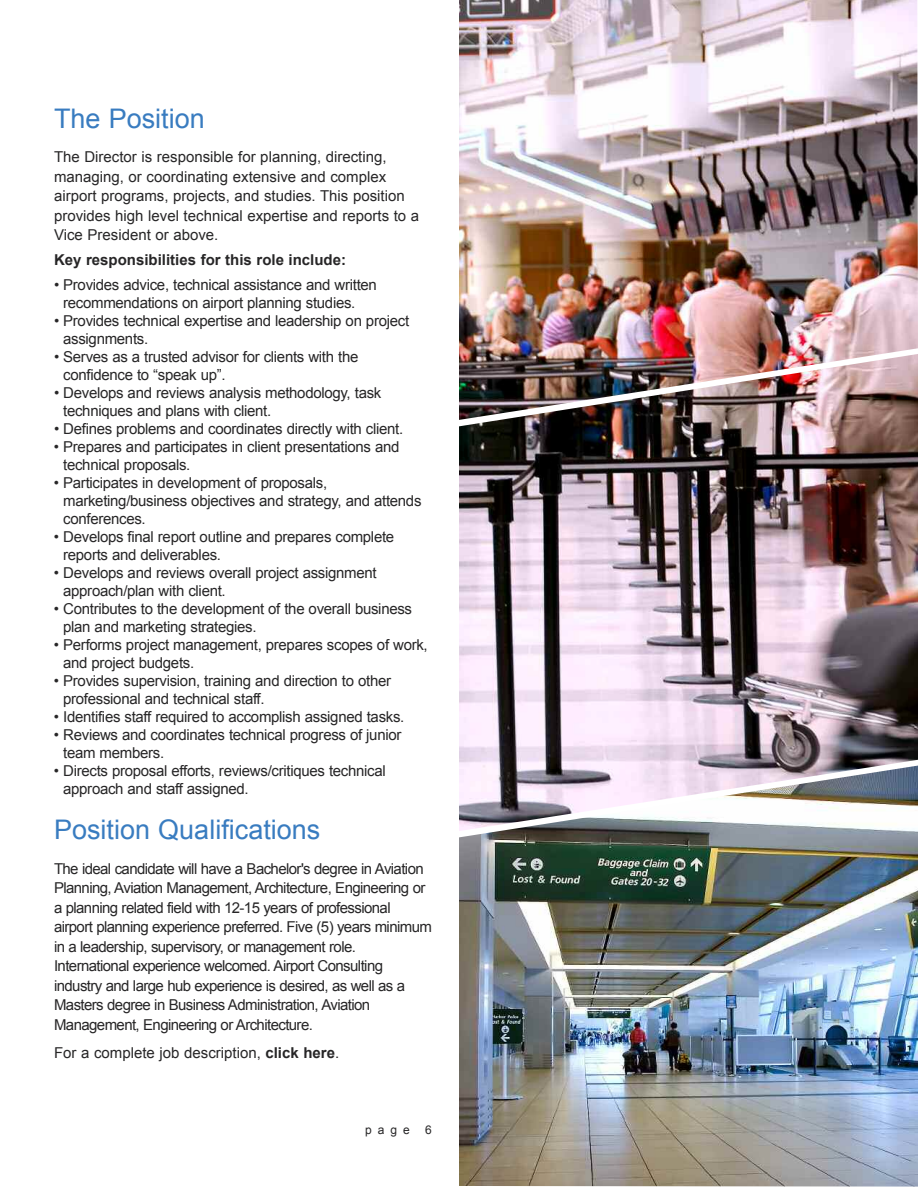
<style>
.page{position:relative;width:918px;height:1188px;background:#fff}
.page>*{position:absolute;margin:0;border:0;box-sizing:border-box;transform-origin:0 0}
.t1{font:27px "Arial";color:#397cc0}
.t2{font:15px/18px "Arial";letter-spacing:-.02em;color:#272627}
.t3{font:15px/19.5px "Arial";letter-spacing:-.04em;color:#272627}
.t4{font:15px/19.5px "Arial";color:#272627}
.t5{font:700 15px "Arial";color:#272627}
.t6{font:12px "Arial";color:#272627}
.s1{font-weight:700}
</style>
<div class="page">
<img style="left:459px;top:420px;width:459px;height:346px">
<img style="left:459px;top:0;width:459px;height:420px">
<img style="left:459px;top:766px;width:459px;height:421px">
<h1 class="t1" style="left:54px;top:103px;width:152px">The Position</h1>
<p class="t4" style="left:54px;top:147px;width:367px">The Director is responsible for planning, directing, managing, or coordinating extensive and complex airport programs, projects, and studies. This position provides high level technical expertise and reports to a Vice President or above.</p>
<p class="t5" style="left:54px;top:252px;width:294px">Key responsibilities for this role include:</p>
<p class="t2" style="left:63px;top:276px;width:315px;text-indent:-9px">• Provides advice, technical assistance and written recommendations on airport planning studies.</p>
<p class="t2" style="left:63px;top:312px;width:348px;text-indent:-9px">• Provides technical expertise and leadership on project assignments.</p>
<p class="t2" style="left:63px;top:348px;width:297px;text-indent:-9px">• Serves as a trusted advisor for clients with the confidence to “speak up”.</p>
<p class="t2" style="left:63px;top:384px;width:320px;text-indent:-9px">• Develops and reviews analysis methodology, task techniques and plans with client.</p>
<p class="t2" style="left:54px;top:420px;width:351px">• Defines problems and coordinates directly with client.</p>
<p class="t2" style="left:63px;top:438px;width:338px;text-indent:-9px">• Prepares and participates in client presentations and technical proposals.</p>
<p class="t2" style="left:63px;top:474px;width:360px;text-indent:-9px">• Participates in development of proposals, marketing/business objectives and strategy, and attends conferences.</p>
<p class="t2" style="left:63px;top:528px;width:333px;text-indent:-9px">• Develops final report outline and prepares complete reports and deliverables.</p>
<p class="t2" style="left:63px;top:564px;width:315px;text-indent:-9px">• Develops and reviews overall project assignment approach/plan with client.</p>
<p class="t2" style="left:63px;top:600px;width:350px;text-indent:-9px">• Contributes to the development of the overall business plan and marketing strategies.</p>
<p class="t2" style="left:63px;top:636px;width:366px;text-indent:-9px">• Performs project management, prepares scopes of work, and project budgets.</p>
<p class="t2" style="left:63px;top:672px;width:329px;text-indent:-9px">• Provides supervision, training and direction to other professional and technical staff.</p>
<p class="t2" style="left:54px;top:708px;width:352px">• Identifies staff required to accomplish assigned tasks.</p>
<p class="t2" style="left:63px;top:726px;width:340px;text-indent:-9px">• Reviews and coordinates technical progress of junior team members.</p>
<p class="t2" style="left:63px;top:762px;width:324px;text-indent:-9px">• Directs proposal efforts, reviews/critiques technical approach and staff assigned.</p>
<h1 class="t1" style="left:54px;top:815px;width:268px">Position Qualifications</h1>
<p class="t3" style="left:54px;top:859px;width:379px">The ideal candidate will have a Bachelor's degree in Aviation Planning, Aviation Management, Architecture, Engineering or a planning related field with 12-15 years of professional airport planning experience preferred. Five (5) years minimum in a leadership, supervisory, or management role.<br>International experience welcomed. Airport Consulting industry and large hub experience is desired, as well as a Masters degree in Business Administration, Aviation Management, Engineering or Architecture.</p>
<p class="t4" style="left:54px;top:1043px;width:287px">For a complete job description, <span class="s1">click here</span>.</p>
<p class="t6" style="left:365px;top:1123px;width:46px">page</p>
<p class="t6" style="left:425px;top:1123px;width:8px">6</p>
</div>
